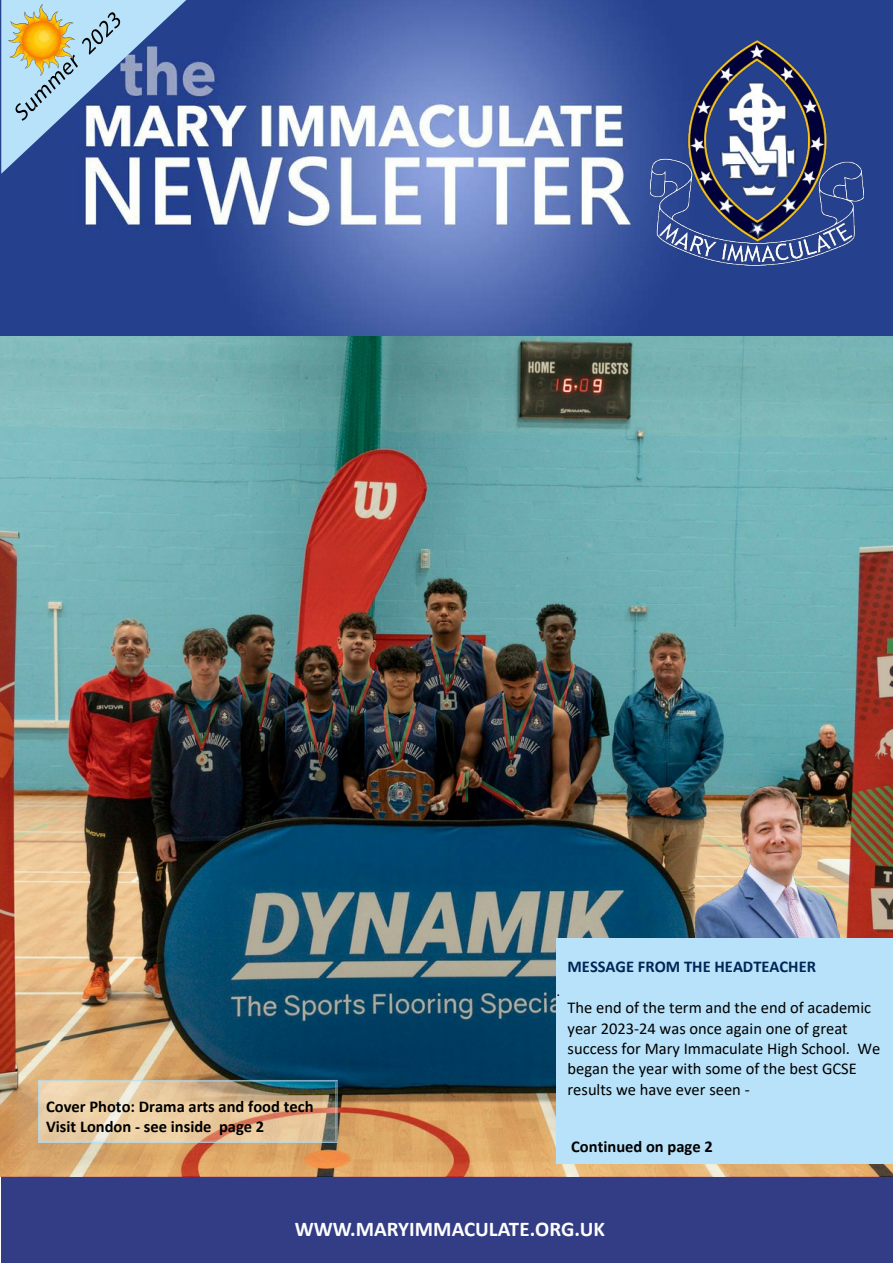
<style>
.page{position:relative;width:893px;height:1263px;background:#fff}
.page>*{position:absolute;margin:0;border:0;box-sizing:border-box;transform-origin:0 0}
.t1{font:700 21px "Calibri";color:#fefefe}
.t2{font:16.5px/20.4px "Calibri";color:#000}
.t3{font:700 16.5px/20.4px "Calibri";color:#000}
.t4{font:700 16.5px "Calibri";color:#002656}
.t5{font:15px "Calibri";color:#000}
</style>
<div class="page">
<img style="left:0;top:336px;width:893px;height:840px">
<img style="left:0;top:0;width:893px;height:336px">
<img style="left:650px;top:40px;width:213px;height:225px">
<img style="left:694px;top:781px;width:147px;height:157px">
<div style="left:1px;top:1176px;width:892px;height:87px;background:#333d85"></div>
<div style="left:556px;top:938px;width:337px;height:226px;background:#b7e2f9"></div>
<svg style="left:38px;top:1080px;width:299px;height:63px;background:#d4bd9a"></svg>
<svg style="left:1px;top:0;width:185px;height:174px;background:#7a96c1"></svg>
<img style="left:1px;top:0;width:80px;height:80px">
<p class="t3" style="left:46px;top:1098px;width:269px">Cover Photo: Drama arts and food tech<br>Visit London - see inside page 2</p>
<p class="t5" style="left:556px;top:985px;width:5px">.</p>
<p class="t4" style="left:567px;top:960px;width:250px">MESSAGE FROM THE HEADTEACHER</p>
<p class="t2" style="left:567px;top:999px;width:314px">The end of the term and the end of academic year 2023-24 was once again one of great success for Mary Immaculate High School. We began the year with some of the best GCSE results we have ever seen -</p>
<p class="t3" style="left:571px;top:1137px;width:143px">Continued on page 2</p>
<p class="t1" style="left:295px;top:1220px;width:312px">WWW.MARYIMMACULATE.ORG.UK</p>
</div>
